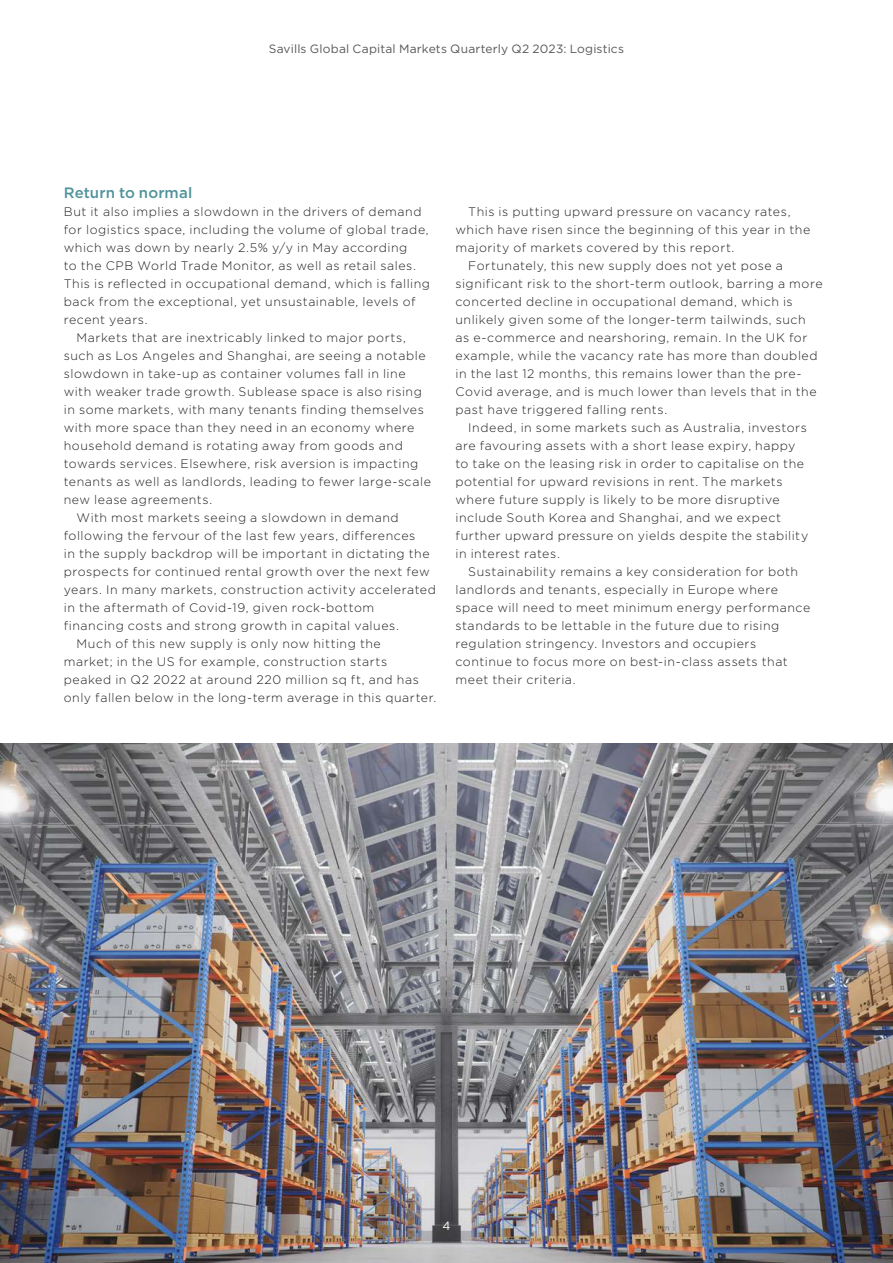
<style>
.page{position:relative;width:893px;height:1263px;background:#fff}
.page>*{position:absolute;margin:0;border:0;box-sizing:border-box;transform-origin:0 0}
.MiM_Body_Freight_1st{font:500 15px "Gotham";letter-spacing:.005em;color:#51939c}
.MiM_Body_Freight_1st-2{font:300 12.3px/18px "Gotham";letter-spacing:.04em;color:#231f20}
.MiM_Page_2_Slug{font:12px "Gotham";letter-spacing:.015em;color:#57585a}
.MiM_Page_2_Slug-2{font:12px "Gotham";color:#fff}
</style>
<div class="page">
<img style="left:0;top:743px;width:893px;height:520px">
<p class="MiM_Page_2_Slug" style="left:269px;top:41px;width:357px">Savills Global Capital Markets Quarterly Q2 2023: Logistics</p>
<p class="MiM_Body_Freight_1st" style="left:64px;top:183px;width:130px">Return to normal</p>
<p class="MiM_Body_Freight_1st-2" style="left:64px;top:202px;width:368px">But it also implies a slowdown in the drivers of demand for logistics space, including the volume of global trade, which was down by nearly 2.5% y/y in May according<br>to the CPB World Trade Monitor, as well as retail sales.<br>This is reflected in occupational demand, which is falling back from the exceptional, yet unsustainable, levels of recent years.</p>
<p class="MiM_Body_Freight_1st-2" style="left:64px;top:328px;width:369px;text-indent:13px">Markets that are inextricably linked to major ports, such as Los Angeles and Shanghai, are seeing a notable slowdown in take-up as container volumes fall in line with weaker trade growth. Sublease space is also rising in some markets, with many tenants finding themselves with more space than they need in an economy where household demand is rotating away from goods and towards services. Elsewhere, risk aversion is impacting tenants as well as landlords, leading to fewer large-scale new lease agreements.</p>
<p class="MiM_Body_Freight_1st-2" style="left:64px;top:508px;width:374px;text-indent:13px">With most markets seeing a slowdown in demand following the fervour of the last few years, differences<br>in the supply backdrop will be important in dictating the prospects for continued rental growth over the next few years. In many markets, construction activity accelerated in the aftermath of Covid-19, given rock-bottom financing costs and strong growth in capital values.</p>
<p class="MiM_Body_Freight_1st-2" style="left:64px;top:634px;width:374px;text-indent:13px">Much of this new supply is only now hitting the<br>market; in the US for example, construction starts peaked in Q2 2022 at around 220 million sq ft, and has only fallen below in the long-term average in this quarter.</p>
<p class="MiM_Body_Freight_1st-2" style="left:455px;top:202px;width:356px;text-indent:13px">This is putting upward pressure on vacancy rates, which have risen since the beginning of this year in the majority of markets covered by this report.</p>
<p class="MiM_Body_Freight_1st-2" style="left:455px;top:256px;width:369px;text-indent:13px">Fortunately, this new supply does not yet pose a significant risk to the short-term outlook, barring a more concerted decline in occupational demand, which is unlikely given some of the longer-term tailwinds, such as e-commerce and nearshoring, remain. In the UK for example, while the vacancy rate has more than doubled in the last 12 months, this remains lower than the pre-Covid average, and is much lower than levels that in the past have triggered falling rents.</p>
<p class="MiM_Body_Freight_1st-2" style="left:455px;top:419px;width:354px;text-indent:13px">Indeed, in some markets such as Australia, investors are favouring assets with a short lease expiry, happy to take on the leasing risk in order to capitalise on the potential for upward revisions in rent. The markets where future supply is likely to be more disruptive include South Korea and Shanghai, and we expect further upward pressure on yields despite the stability in interest rates.</p>
<p class="MiM_Body_Freight_1st-2" style="left:455px;top:563px;width:356px;text-indent:13px">Sustainability remains a key consideration for both landlords and tenants, especially in Europe where space will need to meet minimum energy performance standards to be lettable in the future due to rising regulation stringency. Investors and occupiers continue to focus more on best-in-class assets that meet their criteria.</p>
<p class="MiM_Page_2_Slug-2" style="left:442px;top:1218px;width:10px">4</p>
</div>
